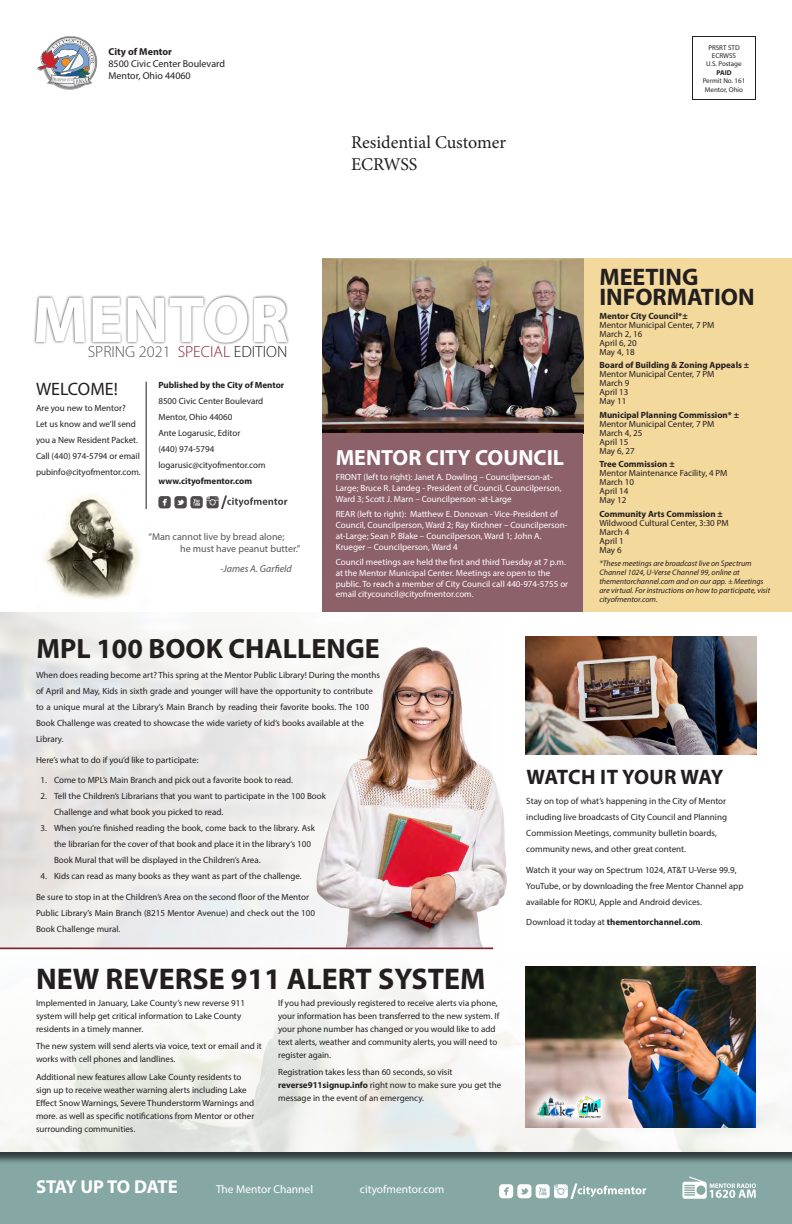
<style>
.page{position:relative;width:792px;height:1224px;background:#fff}
.page>*{position:absolute;margin:0;border:0;box-sizing:border-box;transform-origin:0 0}
.Paragraph_Style_1{font:700 30px "Myriad Pro";color:#231f20}
.Paragraph_Style_1-2{font:700 28px "Myriad Pro";color:#231f20}
.t1{font:700 24px/20px "Myriad Pro";color:#231f20}
.t2{font:700 22px "Myriad Pro";color:#fff}
.t3{font:700 21px "Myriad Pro";letter-spacing:-.02em;color:#231f20}
.t4{font:700 18.7px "Myriad Pro";letter-spacing:-.02em;color:#fff}
.t5{font:18px "Minion Pro";color:#231f20}
.t6{font:18px "Myriad Pro";color:#231f20}
.t7{font:300 16.2px "Myriad Pro";color:#54555a}
.t8{font:11.4px "Myriad Pro";color:#fff}
.t9{font:10px/12px "Myriad Pro";color:#54555a}
.t10{font:10px "Myriad Pro";color:#231f20}
.t11{font:italic 10px "Myriad Pro";color:#54555a}
.t12{font:700 10px "Myriad Pro";color:#231f20}
.Paragraph_Style_1-3{font:9px/9px "Myriad Pro";color:#231f20}
.t13{font:9px/10.8px "Myriad Pro";color:#fff}
.t14{font:700 9px "Myriad Pro";color:#231f20}
.t15{font:italic 8px/9px "Myriad Pro";color:#231f20}
.t16{font:7px/8.4px "Myriad Pro";color:#231f20;text-align:center}
.s1{font-weight:700}
.s2{color:#8d2431}
.s3{color:#231f20}
.s4{font-weight:400}
</style>
<div class="page">
<img style="left:0;top:966px;width:792px;height:184px">
<div style="left:692px;top:36px;width:64px;height:64px;border:1px solid #231f20"></div>
<div style="left:33px;top:294px;width:257px;height:51px;background:#231f20;opacity:.75"></div>
<svg style="left:36px;top:297px;width:251px;height:46px"></svg>
<svg style="left:37px;top:36px;width:60px;height:54px"></svg>
<div style="left:0;top:1150px;width:792px;height:74px;background:#231f20;opacity:.75"></div>
<svg style="left:499px;top:1184px;width:147px;height:15px"></svg>
<svg style="left:682px;top:1176px;width:74px;height:23px"></svg>
<svg style="left:158px;top:495px;width:129px;height:14px"></svg>
<hr style="left:146px;top:382px;width:1px;height:127px;background:#231f20">
<div style="left:583px;top:259px;width:209px;height:353px;background:#f4d99c"></div>
<img style="left:322px;top:259px;width:261px;height:174px">
<div style="left:322px;top:433px;width:261px;height:179px;background:#8d616a"></div>
<img style="left:43px;top:489px;width:104px;height:111px">
<img style="left:525px;top:967px;width:231px;height:161px">
<svg style="left:523px;top:1082px;width:92px;height:50px"></svg>
<img style="left:536px;top:1093px;width:71px;height:29px">
<img style="left:309px;top:641px;width:198px;height:305px">
<hr style="left:0;top:946px;width:495px;height:4px;background:#231f20;opacity:.75">
<img style="left:526px;top:637px;width:231px;height:117px">
<p class="t12" style="left:108px;top:45px;width:65px">City of Mentor</p>
<p class="t10" style="left:108px;top:57px;width:118px">8500 Civic Center Boulevard</p>
<p class="t10" style="left:108px;top:69px;width:84px">Mentor, Ohio 44060</p>
<p class="t5" style="left:351px;top:130px;width:157px">Residential Customer</p>
<p class="t5" style="left:351px;top:152px;width:68px">ECRWSS</p>
<p class="t16" style="left:708px;top:43px;width:33px">PRSRT STD<br>ECRWSS</p>
<p class="t16" style="left:706px;top:60px;width:37px">U.S. Postage</p>
<p class="t16" style="left:703px;top:68px;width:44px"><span class="s1">PAID<br></span>Permit No. 161</p>
<p class="t16" style="left:705px;top:85px;width:40px">Mentor, Ohio</p>
<p class="t7" style="left:88px;top:343px;width:201px">SPRING 2021 <span class="s2">SPECIAL</span> <span class="s3">EDITION</span></p>
<p class="t6" style="left:36px;top:378px;width:83px">WELCOME!</p>
<p class="Paragraph_Style_1-3" style="left:36px;top:404px;width:91px">Are you new to Mentor?</p>
<p class="Paragraph_Style_1-3" style="left:36px;top:416px;width:106px;line-height:16px">Let us know and we’ll send you a New Resident Packet.<br>Call (440) 974-5794 or email pubinfo@cityofmentor.com.</p>
<p class="t14" style="left:158px;top:380px;width:128px">Published by the City of Mentor</p>
<p class="Paragraph_Style_1-3" style="left:158px;top:397px;width:106px">8500 Civic Center Boulevard</p>
<p class="Paragraph_Style_1-3" style="left:158px;top:413px;width:76px">Mentor, Ohio 44060</p>
<p class="Paragraph_Style_1-3" style="left:158px;top:429px;width:83px">Ante Logarusic, Editor</p>
<p class="Paragraph_Style_1-3" style="left:158px;top:445px;width:57px">(440) 974-5794</p>
<p class="Paragraph_Style_1-3" style="left:158px;top:461px;width:109px">logarusic@cityofmentor.com</p>
<p class="t14" style="left:158px;top:476px;width:95px">www.cityofmentor.com</p>
<p class="t9" style="left:180px;top:531px;width:122px;text-indent:-32px">“Man cannot live by bread alone;<br>he must have peanut butter.”</p>
<p class="t11" style="left:220px;top:562px;width:73px">-James A. Garfield</p>
<p class="t2" style="left:336px;top:443px;width:230px">MENTOR CITY COUNCIL</p>
<p class="t13" style="left:336px;top:472px;width:228px">FRONT (left to right): Janet A. Dowling – Councilperson-at-<br>Large; Bruce R. Landeg - President of Council, Councilperson,<br>Ward 3; Scott J. Marn – Councilperson -at-Large</p>
<p class="t13" style="left:336px;top:509px;width:233px">REAR (left to right): Matthew E. Donovan - Vice-President of Council, Councilperson, Ward 2; Ray Kirchner – Councilperson&shy;at-Large; Sean P. Blake – Councilperson, Ward 1; John A.<br>Krueger – Councilperson, Ward 4</p>
<p class="t13" style="left:336px;top:556px;width:234px">Council meetings are held the first and third Tuesday at 7 p.m. at the Mentor Municipal Center. Meetings are open to the public. To reach a member of City Council call 440-974-5755 or email citycouncil@cityofmentor.com.</p>
<p class="Paragraph_Style_1-2" style="left:36px;top:630px;width:345px">MPL 100 BOOK CHALLENGE</p>
<p class="t1" style="left:599px;top:267px;width:157px">MEETING<br>INFORMATION</p>
<p class="Paragraph_Style_1-3" style="left:599px;top:311px;width:117px"><span class="s1">Mentor City Council*±<br></span>Mentor Municipal Center, 7 PM<br>March 2, 16<br>April 6, 20<br>May 4, 18</p>
<p class="Paragraph_Style_1-3" style="left:599px;top:361px;width:151px"><span class="s1">Board of Building &amp; Zoning Appeals ±<br></span>Mentor Municipal Center, 7 PM<br>March 9<br>April 13<br>May 11</p>
<p class="Paragraph_Style_1-3" style="left:599px;top:410px;width:141px"><span class="s1">Municipal Planning Commission* ±<br></span>Mentor Municipal Center, 7 PM<br>March 4, 25<br>April 15<br>May 6, 27</p>
<p class="Paragraph_Style_1-3" style="left:599px;top:460px;width:130px"><span class="s1">Tree Commission ±<br></span>Mentor Maintenance Facility, 4 PM<br>March 10<br>April 14<br>May 12</p>
<p class="Paragraph_Style_1-3" style="left:599px;top:509px;width:131px"><span class="s1">Community Arts Commission ±<br></span>Wildwood Cultural Center, 3:30 PM<br>March 4<br>April 1<br>May 6</p>
<p class="t15" style="left:599px;top:559px;width:172px">*These meetings are broadcast live on Spectrum Channel 1024, U-Verse Channel 99, online at thementorchannel.com and on our app. ± Meetings are virtual. For instructions on how to participate, visit cityofmentor.com.</p>
<p class="Paragraph_Style_1-3" style="left:36px;top:667px;width:345px;line-height:16px">When does reading become art? This spring at the Mentor Public Library! During the months of April and May, Kids in sixth grade and younger will have the opportunity to contribute to a unique mural at the Library’s Main Branch by reading their favorite books. The 100<br>Book Challenge was created to showcase the wide variety of kid’s books available at the Library.</p>
<p class="Paragraph_Style_1-3" style="left:36px;top:755px;width:164px">Here’s what to do if you’d like to participate:</p>
<p class="Paragraph_Style_1-3" style="left:40px;top:776px;width:254px">1. Come to MPL’s Main Branch and pick out a favorite book to read.</p>
<p class="Paragraph_Style_1-3" style="left:54px;top:788px;width:274px;line-height:16px;text-indent:-14px">2. Tell the Children’s Librarians that you want to participate in the 100 Book<br>Challenge and what book you picked to read.</p>
<p class="Paragraph_Style_1-3" style="left:54px;top:820px;width:263px;line-height:16px;text-indent:-14px">3. When you’re finished reading the book, come back to the library. Ask the librarian for the cover of that book and place it in the library’s 100<br>Book Mural that will be displayed in the Children’s Area.</p>
<p class="Paragraph_Style_1-3" style="left:40px;top:872px;width:263px">4. Kids can read as many books as they want as part of the challenge.</p>
<p class="Paragraph_Style_1-3" style="left:36px;top:889px;width:280px;line-height:16px">Be sure to stop in at the Children’s Area on the second floor of the Mentor<br>Public Library’s Main Branch (8215 Mentor Avenue) and check out the 100<br>Book Challenge mural.</p>
<p class="Paragraph_Style_1" style="left:36px;top:960px;width:451px">NEW REVERSE 911 ALERT SYSTEM</p>
<p class="Paragraph_Style_1-3" style="left:36px;top:996px;width:211px;line-height:13px">Implemented in January, Lake County’s new reverse 911 system will help get critical information to Lake County residents in a timely manner.</p>
<p class="Paragraph_Style_1-3" style="left:36px;top:1040px;width:227px;line-height:13px">The new system will send alerts via voice, text or email and it works with cell phones and landlines.</p>
<p class="Paragraph_Style_1-3" style="left:36px;top:1070px;width:220px;line-height:13px">Additional new features allow Lake County residents to sign up to receive weather warning alerts including Lake Effect Snow Warnings, Severe Thunderstorm Warnings and more. as well as specific notifications from Mentor or other surrounding communities.</p>
<p class="Paragraph_Style_1-3" style="left:278px;top:996px;width:223px;line-height:13px">If you had previously registered to receive alerts via phone, your information has been transferred to the new system. If your phone number has changed or you would like to add text alerts, weather and community alerts, you will need to register again.</p>
<p class="Paragraph_Style_1-3" style="left:278px;top:1066px;width:225px;line-height:13px">Registration takes less than 60 seconds, so visit <span class="s1">reverse911signup.info</span> right now to make sure you get the message in the event of an emergency.</p>
<p class="t4" style="left:36px;top:1175px;width:143px">STAY UP TO DATE</p>
<p class="t8" style="left:216px;top:1182px;width:99px">The Mentor Channel</p>
<p class="t8" style="left:360px;top:1182px;width:86px">cityofmentor.com</p>
<p class="t3" style="left:527px;top:763px;width:198px">WATCH IT YOUR WAY</p>
<p class="Paragraph_Style_1-3" style="left:526px;top:793px;width:202px;line-height:16px">Stay on top of what’s happening in the City of Mentor including live broadcasts of City Council and Planning Commission Meetings, community bulletin boards, community news, and other great content.</p>
<p class="Paragraph_Style_1-3" style="left:526px;top:862px;width:219px;line-height:16px">Watch it your way on Spectrum 1024, AT&amp;T U-Verse 99.9,<br>YouTube, or by downloading the free Mentor Channel app available for ROKU, Apple and Android devices.</p>
<p class="t14" style="left:526px;top:916px;width:178px"><span class="s4">Download it today at</span> thementorchannel.com<span class="s4">.</span></p>
</div>
